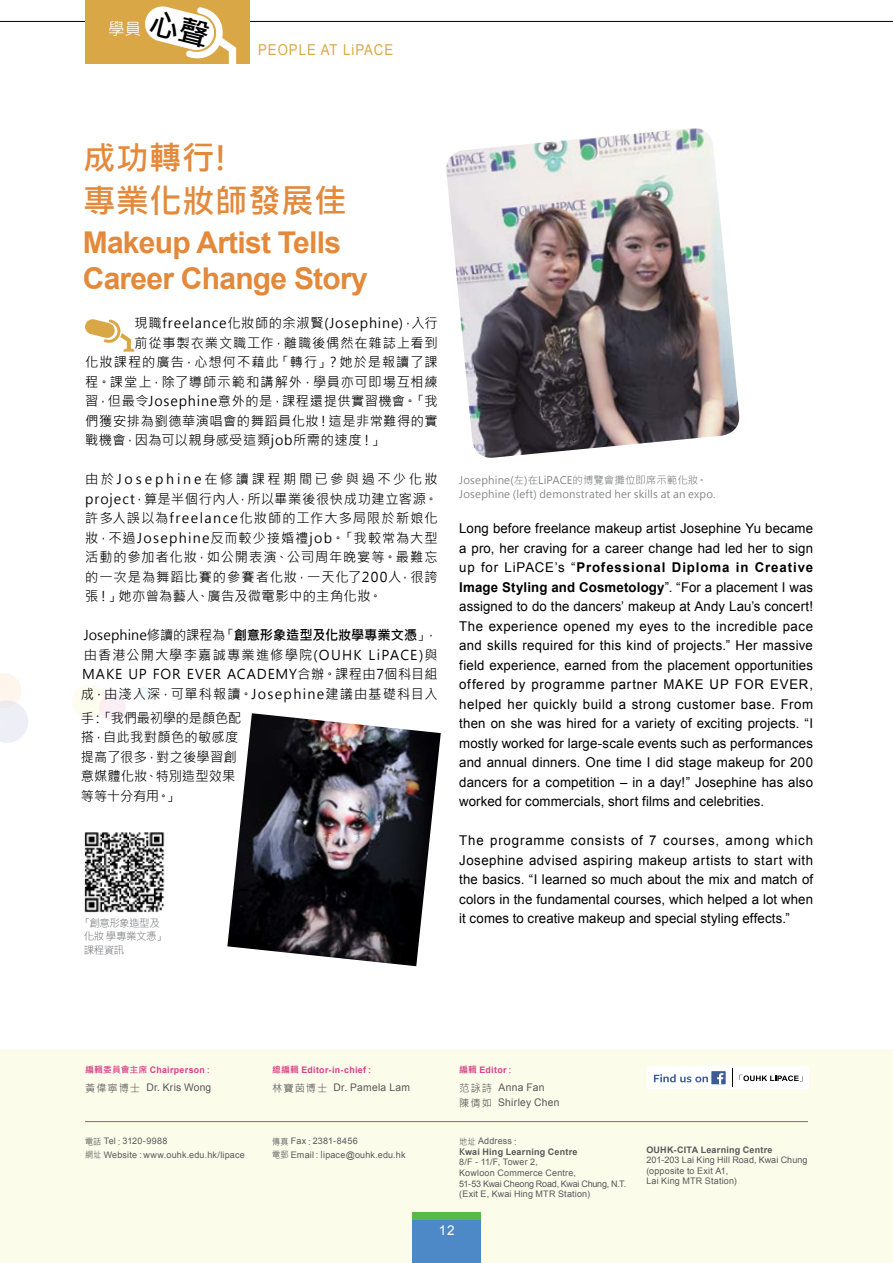
<style>
.page{position:relative;width:893px;height:1263px;background:#fff}
.page>*{position:absolute;margin:0;border:0;box-sizing:border-box;transform-origin:0 0}
.t1{font:700 33px/43.5px "Microsoft Jheng Hei";color:#e3893c}
.t2{font:700 30px/36px "Arial";letter-spacing:-.025em;color:#e3893c}
.t3{font:16.5px "Microsoft Jheng Hei";color:#fff}
.t4{font:15px "Arial";letter-spacing:.075em;color:#daa746;scale:.88 1}
.t5{font:13.5px/19.5px "Arial";letter-spacing:.005em;color:#000;text-align:justify}
.t6{font:13.5px/19.5px "Microsoft Jheng Hei";letter-spacing:.05em;color:#000;text-align:justify}
.t7{font:13.5px/19.5px "Microsoft Jheng Hei";letter-spacing:.01em;color:#000}
.t8{font:13.5px "Microsoft Jheng Hei";letter-spacing:.08em;color:#000}
.t9{font:13.5px "Microsoft Jheng Hei";letter-spacing:.075em;color:#000}
.t10{font:13.5px "Arial";color:#fff}
.t11{font:10.5px/13.5px "Microsoft Jheng Hei";letter-spacing:.015em;color:#808284}
.t12{font:10.5px/15px "Arial";letter-spacing:.025em;color:#58585b}
.t13{font:10.5px/13.5px "Microsoft Jheng Hei";letter-spacing:-.045em;color:#808284}
.t14{font:9px/10.5px "Arial";letter-spacing:.02em;color:#58585b}
.t15{font:700 9px "Arial";letter-spacing:.035em;color:#da3d8a}
.t16{font:700 9px "Arial";letter-spacing:.025em;color:#58585b}
.s1{font-weight:700}
.s2{font-family:"Microsoft Jheng Hei"}
.s3{font-family:"Microsoft Jheng Hei";font-weight:700}
</style>
<div class="page">
<svg style="left:72px;top:685px;width:54px;height:36px"></svg>
<div style="left:138px;top:686px;width:13px;height:13px;background:#eff9fd;border-radius:50%"></div>
<svg style="left:0;top:673px;width:28px;height:70px"></svg>
<img style="left:84px;top:833px;width:81px;height:80px">
<div style="left:0;top:1049px;width:893px;height:214px;background:#fcfcea"></div>
<img style="left:446px;top:128px;width:294px;height:330px">
<hr style="left:0;top:21px;width:893px;height:1px;background:#000">
<div style="left:412px;top:1212px;width:68px;height:51px;background:#4e89c7"></div>
<div style="left:412px;top:1212px;width:68px;height:8px;background:#57b947"></div>
<div style="left:85px;top:0;width:164px;height:64px;background:#daa746"></div>
<div style="left:646px;top:1066px;width:163px;height:23px;background:#fff"></div>
<svg style="left:654px;top:1074px;width:54px;height:8px"></svg>
<div style="left:711px;top:1071px;width:15px;height:13px;background:#3d5a98"></div>
<svg style="left:717px;top:1073px;width:6px;height:11px"></svg>
<svg style="left:740px;top:1075px;width:59px;height:6px"></svg>
<svg style="left:85px;top:319px;width:49px;height:33px"></svg>
<img style="left:227px;top:713px;width:214px;height:253px">
<hr style="left:85px;top:1121px;width:723px;height:1px;background:#a4623f">
<svg style="left:145px;top:6px;width:92px;height:58px"></svg>
<p class="t3" style="left:108px;top:19px;width:35px">學員</p>
<p class="t4" style="left:258px;top:40px;width:155px">PEOPLE AT LiPACE</p>
<h1 class="t1" style="left:83px;top:136px;width:265px">成功轉行!<br>專業化妝師發展佳</h1>
<h2 class="t2" style="left:83px;top:225px;width:286px">Makeup Artist Tells<br>Career Change Story</h2>
<p class="t6" style="left:134px;top:313px;width:305px">現職freelance化妝師的余淑賢(Josephine)，入行</p>
<p class="t6" style="left:134px;top:333px;width:305px">前從事製衣業文職工作，離職後偶然在雜誌上看到</p>
<p class="t8" style="left:85px;top:354px;width:354px">化妝課程的廣告，心想何不藉此「轉行」？她於是報讀了課</p>
<p class="t9" style="left:85px;top:373px;width:354px">程。課堂上，除了導師示範和講解外，學員亦可即場互相練</p>
<p class="t6" style="left:85px;top:391px;width:354px">習，但最令Josephine意外的是，課程還提供實習機會。「我</p>
<p class="t6" style="left:85px;top:411px;width:354px">們獲安排為劉德華演唱會的舞蹈員化妝！這是非常難得的實</p>
<p class="t6" style="left:85px;top:430px;width:300px">戰機會，因為可以親身感受這類job所需的速度！」</p>
<p class="t6" style="left:85px;top:469px;width:354px">由於Josephine在修讀課程期間已參與過不少化妝project，算是半個行內人，所以畢業後很快成功建立客源。許多人誤以為freelance化妝師的工作大多局限於新娘化妝，不過Josephine反而較少接婚禮job。「我較常為大型活動的參加者化妝，如公開表演、公司周年晚宴等。最難忘的一次是為舞蹈比賽的參賽者化妝，一天化了200人，很誇張！」她亦曾為藝人、廣告及微電影中的主角化妝。</p>
<p class="t6" style="left:81px;top:625px;width:358px">Josephine修讀的課程為「<span class="s1">創意形象造型及化妝學專業文憑</span>」，由香港公開大學李嘉誠專業進修學院(OUHK LiPACE)與MAKE UP FOR EVER ACADEMY合辦。課程由7個科目組成，由淺入深，可單科報讀。Josephine建議由基礎科目入</p>
<p class="t7" style="left:81px;top:708px;width:162px">手：「我們最初學的是顏色配搭，自此我對顏色的敏感度提高了很多，對之後學習創意媒體化妝、特別造型效果等等十分有用。」</p>
<p class="t13" style="left:81px;top:916px;width:87px">「創意形象造型及化妝 學專業文憑」課程資訊</p>
<p class="t11" style="left:459px;top:474px;width:258px">Josephine(左)在LiPACE的博覽會攤位即席示範化妝。<br>Josephine (left) demonstrated her skills at an expo.</p>
<p class="t5" style="left:459px;top:519px;width:355px">Long before freelance makeup artist Josephine Yu became a pro, her craving for a career change had led her to sign up for LiPACE’s “<span class="s1">Professional Diploma in Creative Image Styling and Cosmetology</span>”. “For a placement I was assigned to do the dancers’ makeup at Andy Lau’s concert!<br>The experience opened my eyes to the incredible pace and skills required for this kind of projects.” Her massive field experience, earned from the placement opportunities offered by programme partner MAKE UP FOR EVER, helped her quickly build a strong customer base. From then on she was hired for a variety of exciting projects. “I mostly worked for large-scale events such as performances and annual dinners. One time I did stage makeup for 200 dancers for a competition – in a day!” Josephine has also worked for commercials, short films and celebrities.</p>
<p class="t5" style="left:459px;top:831px;width:355px">The programme consists of 7 courses, among which Josephine advised aspiring makeup artists to start with the basics. “I learned so much about the mix and match of colors in the fundamental courses, which helped a lot when it comes to creative makeup and special styling effects.”</p>
<p class="t15" style="left:85px;top:1064px;width:126px"><span class="s2">編輯委員會主席</span> Chairperson <span class="s2">:</span></p>
<p class="t12" style="left:85px;top:1080px;width:128px"><span class="s2">黃偉寧博士</span> Dr. Kris Wong</p>
<p class="t15" style="left:272px;top:1064px;width:100px"><span class="s2">總編輯</span> Editor-in-chief <span class="s2">:</span></p>
<p class="t12" style="left:272px;top:1080px;width:139px"><span class="s2">林寶茵博士</span> Dr. Pamela Lam</p>
<p class="t15" style="left:459px;top:1064px;width:53px"><span class="s2">編輯</span> Editor <span class="s2">:</span></p>
<p class="t12" style="left:459px;top:1080px;width:102px"><span class="s2">范詠詩</span> Anna Fan<br><span class="s2">陳倩如</span> Shirley Chen</p>
<p class="t14" style="left:85px;top:1134px;width:161px;line-height:13.6px"><span class="s2">電話</span> Tel <span class="s2">:</span> 3120-9988<br><span class="s2">網址</span> Website <span class="s2">:</span> www.ouhk.edu.hk/lipace</p>
<p class="t14" style="left:272px;top:1134px;width:135px;line-height:13.6px"><span class="s2">傳真</span> Fax <span class="s2">:</span> 2381-8456<br><span class="s2">電郵</span> Email <span class="s2">: l</span>ipace@ouhk.edu.hk</p>
<p class="t14" style="left:459px;top:1136px;width:168px"><span class="s2">地址</span> Address <span class="s2">:<br></span><span class="s3">K</span><span class="s1">wai Hing Learning Centre<br></span>8/F - 11/F, Tower 2,<br>Kowloon Commerce Centre,<br>51-53 Kwai Cheong Road, Kwai Chung, N.T. (Exit E, Kwai Hing MTR Station)</p>
<p class="t16" style="left:646px;top:1144px;width:128px">OUHK-CITA Learning Centre</p>
<p class="t14" style="left:646px;top:1155px;width:163px">201-203 Lai King Hill Road, Kwai Chung (opposite to Exit A1,<br>Lai King MTR Station)</p>
<p class="t10" style="left:439px;top:1221px;width:18px">12</p>
</div>
